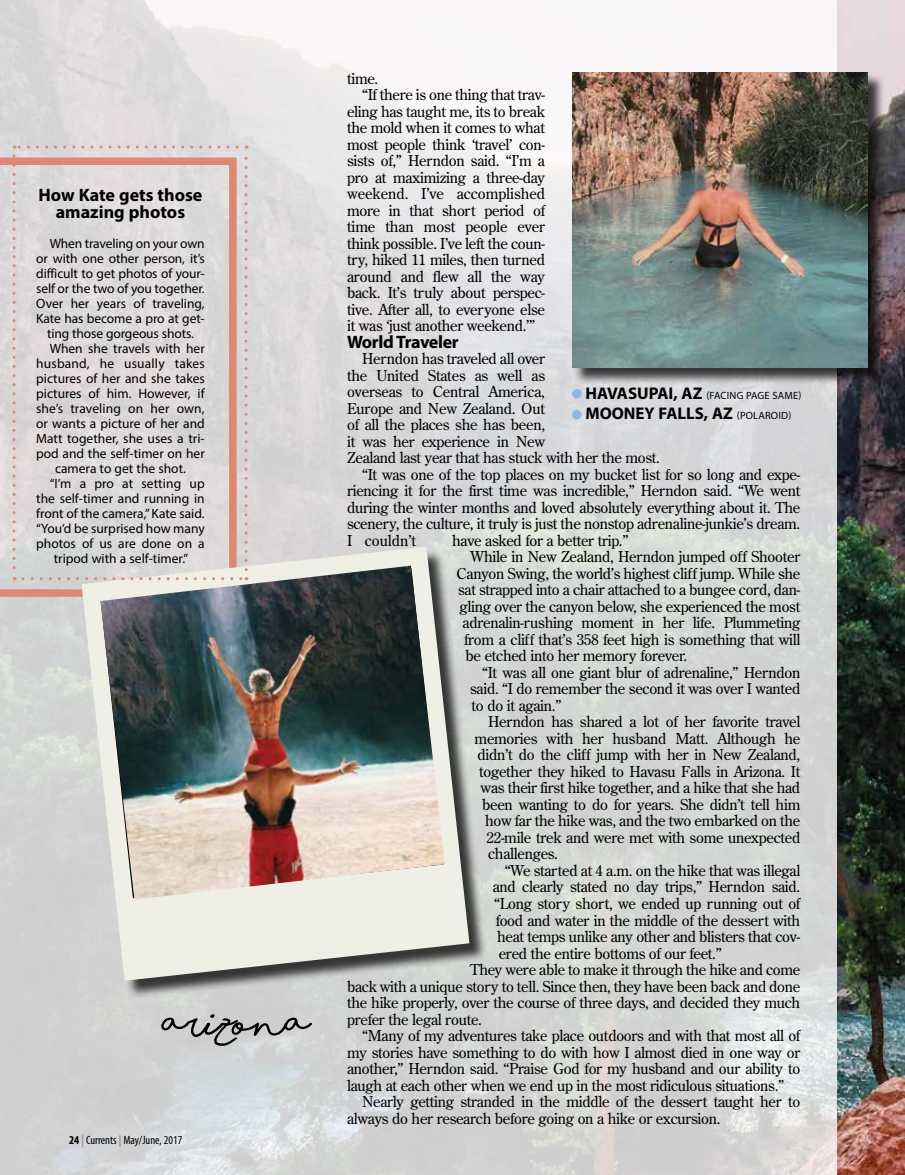
<style>
.page{position:relative;width:905px;height:1175px;background:#fff}
.page>*{position:absolute;margin:0;border:0;box-sizing:border-box;transform-origin:0 0}
.t1{font:700 18px/16.5px "Myriad Pro";color:#000;text-align:center}
.t2{font:700 18px "Myriad Pro";letter-spacing:-.025em;color:#000}
.t3{font:700 16.95px "Myriad Pro";color:#000}
.t4{font:15px "Century Old Style Std";letter-spacing:-.02em;color:#000}
.t5{font:13.5px "Myriad Pro";color:#000}
.t6{font:condensed 12px "Myriad Pro";color:#000}
.t7{font:10.5px "Myriad Pro";letter-spacing:.02em;color:#000}
.s1{font-weight:700}
.s2{font-weight:700;color:#939598}
.s3{font-weight:700;font-size:16.95px}
.s4{font-weight:400;font-size:10.5px}
</style>
<div class="page">
<img style="left:0;top:0;width:837px;height:1174px">
<img style="left:837px;top:0;width:67px;height:1174px">
<div style="left:573px;top:73px;width:312px;height:313px;background:#000;opacity:.75"></div>
<img style="left:572px;top:72px;width:295px;height:296px">
<div style="left:572px;top:389px;width:9px;height:9px;background:#91b7e1;border-radius:50%"></div>
<div style="left:572px;top:410px;width:9px;height:9px;background:#91b7e1;border-radius:50%"></div>
<svg style="left:0;top:157px;width:236px;height:440px;background:#dcd4d4"></svg>
<div style="left:84px;top:549px;width:403px;height:449px;background:#000;opacity:.75"></div>
<svg style="left:81px;top:546px;width:388px;height:434px;background:#d1d1cc"></svg>
<img style="left:100px;top:565px;width:345px;height:334px">
<svg style="left:13px;top:156px;width:3px;height:424px"></svg>
<svg style="left:23px;top:577px;width:224px;height:3px"></svg>
<svg style="left:244px;top:146px;width:3px;height:423px"></svg>
<svg style="left:14px;top:146px;width:223px;height:3px"></svg>
<svg style="left:161px;top:1014px;width:151px;height:31px;background:#acadac"></svg>
<p class="t1" style="left:38px;top:186px;width:165px">How Kate gets those amazing photos</p>
<p class="t5" style="left:50px;top:235px;width:156px">When traveling on your own</p>
<p class="t5" style="left:36px;top:250px;width:170px">or with one other person, it’s</p>
<p class="t5" style="left:36px;top:265px;width:170px">difficult to get photos of your-</p>
<p class="t5" style="left:36px;top:280px;width:170px">self or the two of you together.</p>
<p class="t5" style="left:36px;top:295px;width:170px">Over her years of traveling,</p>
<p class="t5" style="left:36px;top:310px;width:170px">Kate has become a pro at get-</p>
<p class="t5" style="left:47px;top:325px;width:148px">ting those gorgeous shots.</p>
<p class="t5" style="left:50px;top:340px;width:156px">When she travels with her</p>
<p class="t5" style="left:36px;top:355px;width:170px">husband, he usually takes</p>
<p class="t5" style="left:36px;top:370px;width:170px">pictures of her and she takes</p>
<p class="t5" style="left:36px;top:385px;width:170px">pictures of him. However, if</p>
<p class="t5" style="left:36px;top:400px;width:170px">she’s traveling on her own,</p>
<p class="t5" style="left:36px;top:415px;width:170px">or wants a picture of her and</p>
<p class="t5" style="left:36px;top:430px;width:170px">Matt together, she uses a tri-</p>
<p class="t5" style="left:36px;top:445px;width:170px">pod and the self-timer on her</p>
<p class="t5" style="left:55px;top:460px;width:132px">camera to get the shot.</p>
<p class="t5" style="left:50px;top:475px;width:157px">“I’m a pro at setting up</p>
<p class="t5" style="left:36px;top:490px;width:170px">the self-timer and running in</p>
<p class="t5" style="left:36px;top:505px;width:170px">front of the camera,” Kate said.</p>
<p class="t5" style="left:36px;top:520px;width:170px">“You’d be surprised how many</p>
<p class="t5" style="left:36px;top:535px;width:170px">photos of us are done on a</p>
<p class="t5" style="left:54px;top:550px;width:136px">tripod with a self-timer.”</p>
<p class="t6" style="left:69px;top:1133px;width:115px"><span class="s1">24</span> <span class="s2">|</span> Currents <span class="s2">|</span> May/June, 2017</p>
<p class="t4" style="left:347px;top:69px;width:33px">time.</p>
<p class="t4" style="left:362px;top:85px;width:184px">“If there is one thing that trav-</p>
<p class="t4" style="left:347px;top:102px;width:199px">eling has taught me, its to break</p>
<p class="t4" style="left:347px;top:118px;width:199px">the mold when it comes to what</p>
<p class="t4" style="left:347px;top:135px;width:199px">most people think ‘travel’ con-</p>
<p class="t4" style="left:347px;top:151px;width:199px">sists of,” Herndon said. “I’m a</p>
<p class="t4" style="left:347px;top:168px;width:199px">pro at maximizing a three-day</p>
<p class="t4" style="left:347px;top:184px;width:199px">weekend. I’ve accomplished</p>
<p class="t4" style="left:347px;top:201px;width:199px">more in that short period of</p>
<p class="t4" style="left:347px;top:217px;width:200px">time than most people ever</p>
<p class="t4" style="left:347px;top:234px;width:199px">think possible. I’ve left the coun-</p>
<p class="t4" style="left:347px;top:250px;width:199px">try, hiked 11 miles, then turned</p>
<p class="t4" style="left:347px;top:267px;width:199px">around and flew all the way</p>
<p class="t4" style="left:347px;top:283px;width:199px">back. It’s truly about perspec-</p>
<p class="t4" style="left:347px;top:300px;width:199px">tive. After all, to everyone else</p>
<p class="t4" style="left:347px;top:316px;width:189px">it was ‘just another weekend.’”</p>
<p class="t2" style="left:347px;top:330px;width:113px">World Traveler</p>
<p class="t4" style="left:362px;top:349px;width:184px">Herndon has traveled all over</p>
<p class="t4" style="left:347px;top:366px;width:199px">the United States as well as</p>
<p class="t4" style="left:347px;top:382px;width:199px">overseas to Central America,</p>
<p class="t4" style="left:347px;top:399px;width:199px">Europe and New Zealand. Out</p>
<p class="t4" style="left:347px;top:415px;width:199px">of all the places she has been,</p>
<p class="t4" style="left:347px;top:432px;width:199px">it was her experience in New</p>
<p class="t4" style="left:347px;top:448px;width:314px">Zealand last year that has stuck with her the most.</p>
<p class="t4" style="left:362px;top:465px;width:439px">“It was one of the top places on my bucket list for so long and expe-</p>
<p class="t4" style="left:347px;top:481px;width:455px">riencing it for the first time was incredible,” Herndon said. “We went</p>
<p class="t4" style="left:347px;top:498px;width:455px">during the winter months and loved absolutely everything about it. The</p>
<p class="t4" style="left:347px;top:514px;width:455px">scenery, the culture, it truly is just the nonstop adrenaline-junkie’s dream.</p>
<p class="t4" style="left:347px;top:531px;width:70px">I couldn’t</p>
<p class="t4" style="left:452px;top:531px;width:178px">have asked for a better trip.”</p>
<p class="t4" style="left:470px;top:547px;width:332px">While in New Zealand, Herndon jumped off Shooter</p>
<p class="t4" style="left:456px;top:564px;width:345px">Canyon Swing, the world’s highest cliff jump. While she</p>
<p class="t4" style="left:458px;top:580px;width:344px">sat strapped into a chair attached to a bungee cord, dan-</p>
<p class="t4" style="left:459px;top:597px;width:342px">gling over the canyon below, she experienced the most</p>
<p class="t4" style="left:462px;top:613px;width:339px">adrenalin-rushing moment in her life. Plummeting</p>
<p class="t4" style="left:464px;top:630px;width:338px">from a cliff that’s 358 feet high is something that will</p>
<p class="t4" style="left:465px;top:646px;width:223px">be etched into her memory forever.</p>
<p class="t4" style="left:482px;top:663px;width:319px">“It was all one giant blur of adrenaline,” Herndon</p>
<p class="t4" style="left:470px;top:679px;width:332px">said. “I do remember the second it was over I wanted</p>
<p class="t4" style="left:471px;top:696px;width:91px">to do it again.”</p>
<p class="t4" style="left:488px;top:712px;width:313px">Herndon has shared a lot of her favorite travel</p>
<p class="t4" style="left:474px;top:729px;width:327px">memories with her husband Matt. Although he</p>
<p class="t4" style="left:477px;top:745px;width:324px">didn’t do the cliff jump with her in New Zealand,</p>
<p class="t4" style="left:479px;top:762px;width:323px">together they hiked to Havasu Falls in Arizona. It</p>
<p class="t4" style="left:480px;top:778px;width:321px">was their first hike together, and a hike that she had</p>
<p class="t4" style="left:482px;top:795px;width:320px">been wanting to do for years. She didn’t tell him</p>
<p class="t4" style="left:485px;top:811px;width:317px">how far the hike was, and the two embarked on the</p>
<p class="t4" style="left:486px;top:828px;width:315px">22-mile trek and were met with some unexpected</p>
<p class="t4" style="left:488px;top:844px;width:71px">challenges.</p>
<p class="t4" style="left:504px;top:861px;width:297px">“We started at 4 a.m. on the hike that was illegal</p>
<p class="t4" style="left:492px;top:877px;width:309px">and clearly stated no day trips,” Herndon said.</p>
<p class="t4" style="left:494px;top:894px;width:307px">“Long story short, we ended up running out of</p>
<p class="t4" style="left:495px;top:910px;width:306px">food and water in the middle of the dessert with</p>
<p class="t4" style="left:497px;top:927px;width:304px">heat temps unlike any other and blisters that cov-</p>
<p class="t4" style="left:498px;top:943px;width:224px">ered the entire bottoms of our feet.”</p>
<p class="t4" style="left:470px;top:960px;width:331px">They were able to make it through the hike and come</p>
<p class="t4" style="left:347px;top:976px;width:455px">back with a unique story to tell. Since then, they have been back and done</p>
<p class="t4" style="left:347px;top:993px;width:454px">the hike properly, over the course of three days, and decided they much</p>
<p class="t4" style="left:347px;top:1009px;width:136px">prefer the legal route.</p>
<p class="t4" style="left:362px;top:1026px;width:439px">“Many of my adventures take place outdoors and with that most all of</p>
<p class="t4" style="left:347px;top:1042px;width:455px">my stories have something to do with how I almost died in one way or</p>
<p class="t4" style="left:347px;top:1059px;width:454px">another,” Herndon said. “Praise God for my husband and our ability to</p>
<p class="t4" style="left:347px;top:1075px;width:438px">laugh at each other when we end up in the most ridiculous situations.”</p>
<p class="t4" style="left:362px;top:1092px;width:440px">Nearly getting stranded in the middle of the dessert taught her to</p>
<p class="t4" style="left:347px;top:1108px;width:375px">always do her research before going on a hike or excursion.</p>
<p class="t7" style="left:585px;top:388px;width:217px"><span class="s3">HAVASUPAI, AZ</span> (FACING PAGE SAME)</p>
<p class="t3" style="left:585px;top:402px;width:207px">MOONEY FALLS, AZ <span class="s4">(POLAROID)</span></p>
</div>
